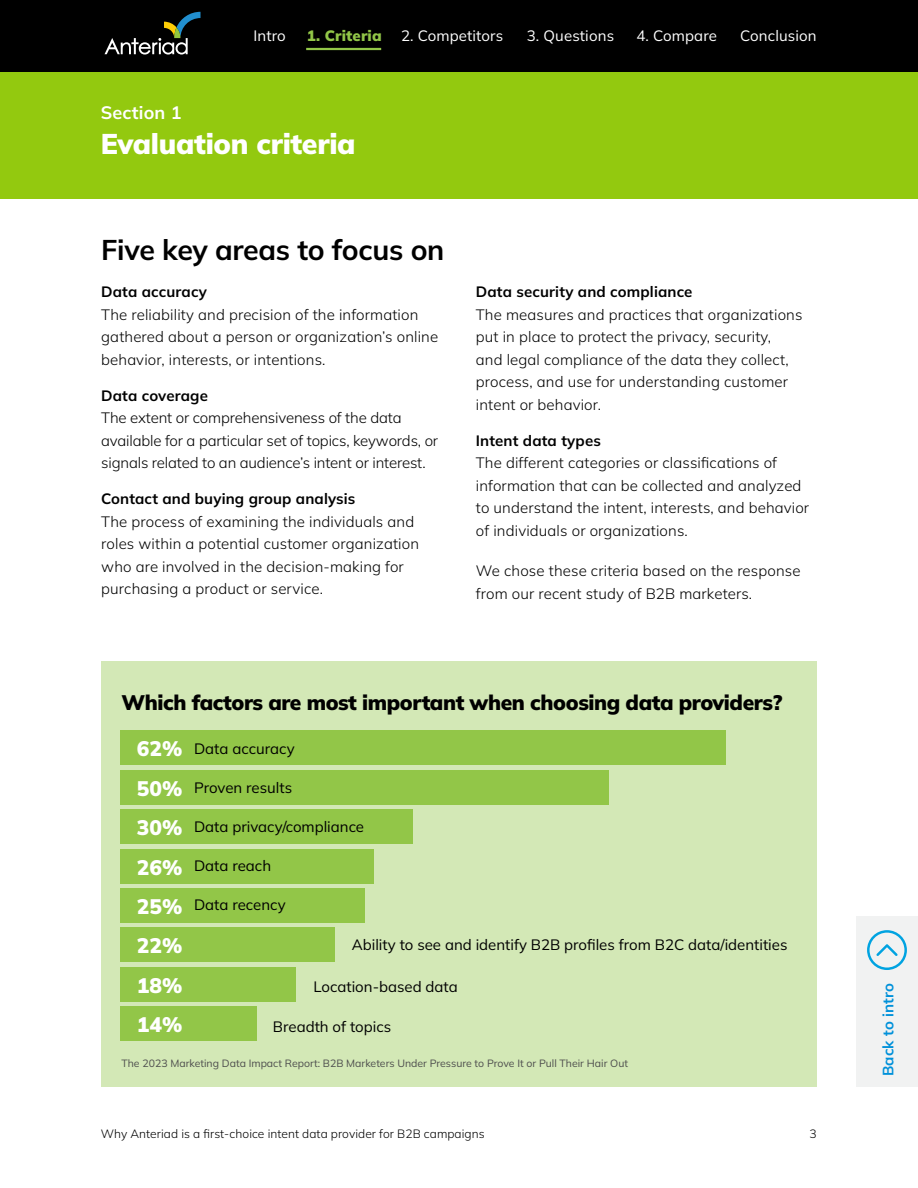
<style>
.page{position:relative;width:918px;height:1188px;background:#fff}
.page>*{position:absolute;margin:0;border:0;box-sizing:border-box;transform-origin:0 0}
.t1{font:700 28.5px "Mulish";letter-spacing:-.01em;color:#000}
.t2{font:900 28.5px "Mulish";letter-spacing:-.01em;color:#fff}
.t3{font:900 21px "Mulish";letter-spacing:-.02em;color:#000}
.t4{font:900 21px/39.5px "Mulish";color:#fff;text-align:justify}
.t5{font:700 18px "Mulish";letter-spacing:.01em;color:#fff}
.t6{font:300 15px/22.5px "Mulish";letter-spacing:.01em;color:#000}
.t7{font:15px "Mulish";color:#000}
.t8{font:300 15px/22.5px "Mulish";letter-spacing:-.01em;color:#000}
.t9{font:700 15px "Mulish";letter-spacing:.01em;color:#000}
.t10{font:15px "Mulish";letter-spacing:.01em;color:#fff}
.t11{font:700 15px "Mulish";letter-spacing:.01em;color:#0091da}
.t12{font:900 15px "Mulish";letter-spacing:.01em;color:#92c648}
.t13{font:300 12px "Mulish";letter-spacing:.005em;color:#000}
.t14{font:10.5px "Mulish";color:#4d4d4d}
</style>
<div class="page">
<div style="left:0;top:64px;width:918px;height:135px;background:#93c90f"></div>
<div style="left:856px;top:916px;width:62px;height:171px;background:#f1f2f2"></div>
<svg style="left:868px;top:930px;width:38px;height:40px"></svg>
<div style="left:0;top:0;width:918px;height:71px;background:#000"></div>
<svg style="left:105px;top:12px;width:96px;height:43px"></svg>
<hr style="left:306px;top:48px;width:75px;height:2px;background:#92c648">
<div style="left:101px;top:662px;width:716px;height:425px;background:#d3e8b6"></div>
<div style="left:120px;top:1007px;width:137px;height:34px;background:#92c648"></div>
<div style="left:120px;top:967px;width:176px;height:35px;background:#92c648"></div>
<div style="left:120px;top:928px;width:215px;height:34px;background:#92c648"></div>
<div style="left:120px;top:888px;width:244px;height:35px;background:#92c648"></div>
<div style="left:120px;top:849px;width:254px;height:34px;background:#92c648"></div>
<div style="left:120px;top:809px;width:293px;height:35px;background:#92c648"></div>
<div style="left:120px;top:770px;width:488px;height:34px;background:#92c648"></div>
<div style="left:120px;top:730px;width:605px;height:35px;background:#92c648"></div>
<p class="t5" style="left:101px;top:101px;width:82px">Section 1</p>
<p class="t10" style="left:253px;top:26px;width:34px">Intro</p>
<p class="t12" style="left:307px;top:26px;width:76px">1. Criteria</p>
<p class="t10" style="left:401px;top:26px;width:104px">2. Competitors</p>
<p class="t10" style="left:527px;top:26px;width:89px">3. Questions</p>
<p class="t10" style="left:636px;top:26px;width:82px">4. Compare</p>
<p class="t10" style="left:740px;top:26px;width:78px">Conclusion</p>
<h1 class="t2" style="left:101px;top:125px;width:256px">Evaluation criteria</h1>
<h1 class="t1" style="left:101px;top:230px;width:345px">Five key areas to focus on</h1>
<p class="t9" style="left:101px;top:282px;width:107px">Data accuracy</p>
<p class="t6" style="left:101px;top:303px;width:339px">The reliability and precision of the information gathered about a person or organization’s online behavior, interests, or intentions.</p>
<p class="t9" style="left:101px;top:385px;width:108px">Data coverage</p>
<p class="t8" style="left:101px;top:406px;width:338px">The extent or comprehensiveness of the data available for a particular set of topics, keywords, or signals related to an audience’s intent or interest.</p>
<p class="t9" style="left:101px;top:489px;width:256px">Contact and buying group analysis</p>
<p class="t6" style="left:101px;top:510px;width:319px">The process of examining the individuals and roles within a potential customer organization who are involved in the decision-making for purchasing a product or service.</p>
<p class="t9" style="left:476px;top:282px;width:218px">Data security and compliance</p>
<p class="t6" style="left:476px;top:303px;width:328px">The measures and practices that organizations put in place to protect the privacy, security,<br>and legal compliance of the data they collect, process, and use for understanding customer intent or behavior.</p>
<p class="t9" style="left:476px;top:430px;width:127px">Intent data types</p>
<p class="t6" style="left:476px;top:451px;width:335px">The different categories or classifications of information that can be collected and analyzed to understand the intent, interests, and behavior of individuals or organizations.</p>
<p class="t6" style="left:476px;top:559px;width:326px">We chose these criteria based on the response from our recent study of B2B marketers.</p>
<h2 class="t3" style="left:122px;top:688px;width:662px">Which factors are most important when choosing data providers?</h2>
<h2 class="t4" style="left:137px;top:728px;width:47px">62% 50% 30% 26% 25% 22% 18% 14%</h2>
<p class="t7" style="left:194px;top:738px;width:102px">Data accuracy</p>
<p class="t7" style="left:194px;top:777px;width:100px">Proven results</p>
<p class="t7" style="left:194px;top:816px;width:171px">Data privacy/compliance</p>
<p class="t7" style="left:194px;top:856px;width:79px">Data reach</p>
<p class="t7" style="left:194px;top:895px;width:93px">Data recency</p>
<p class="t7" style="left:352px;top:934px;width:437px">Ability to see and identify B2B profiles from B2C data/identities</p>
<p class="t7" style="left:313px;top:976px;width:146px">Location-based data</p>
<p class="t7" style="left:273px;top:1016px;width:120px">Breadth of topics</p>
<p class="t14" style="left:122px;top:1056px;width:508px">The 2023 Marketing Data Impact Report: B2B Marketers Under Pressure to Prove It or Pull Their Hair Out</p>
<p class="t13" style="left:101px;top:1125px;width:385px">Why Anteriad is a first-choice intent data provider for B2B campaigns</p>
<p class="t13" style="left:810px;top:1125px;width:9px">3</p>
<p class="t11" style="left:878px;top:1076px;width:95px;rotate:-90deg">Back to intro</p>
</div>
